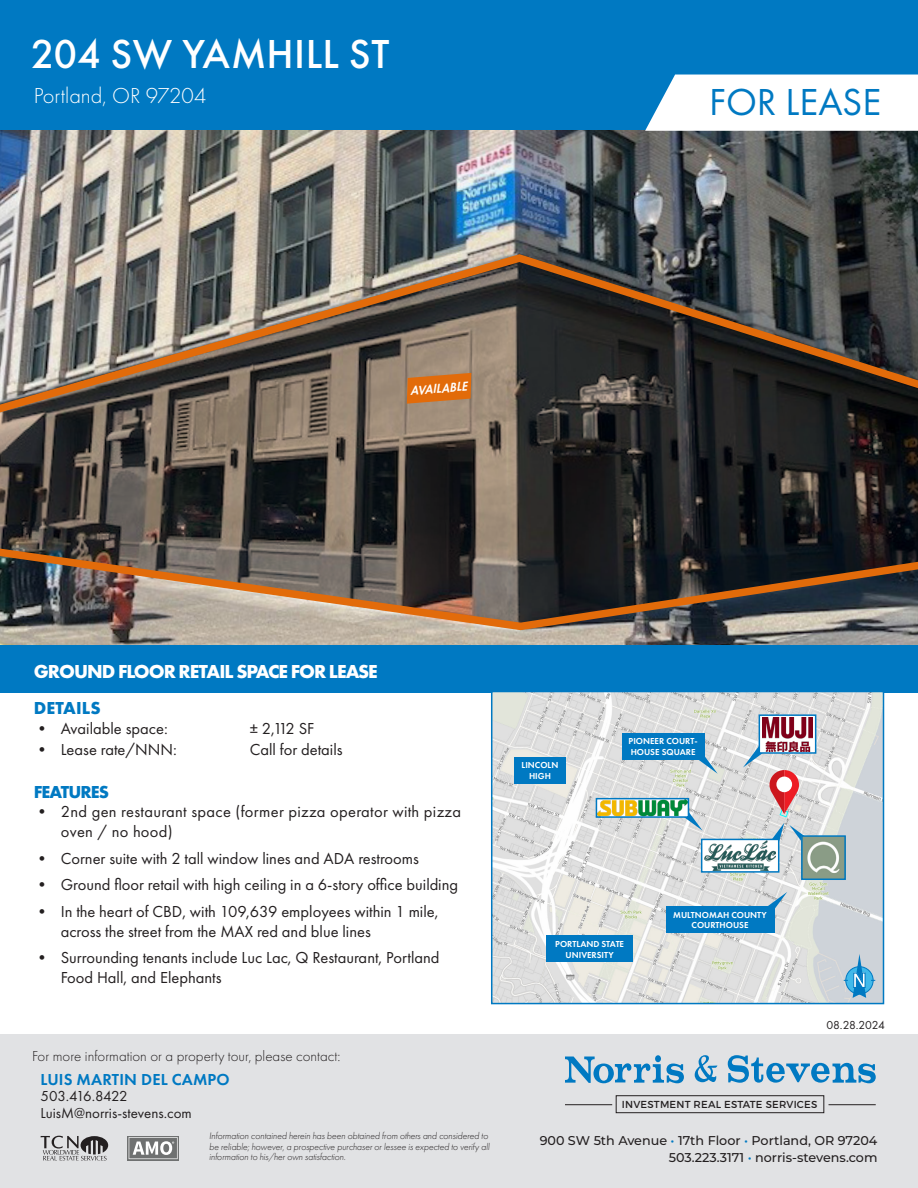
<style>
.page{position:relative;width:918px;height:1188px;background:#fff}
.page>*{position:absolute;margin:0;border:0;box-sizing:border-box;transform-origin:0 0}
.t1{font:500 42px "Futura PT";color:#fff}
.t2{font:39px "Futura PT";color:#0079c2}
.t3{font:300 22.5px "Futura PT";color:#fff}
.t4{font:700 20.1px "Arial";color:#fff}
.t5{font:700 19.5px "Futura PT";letter-spacing:-.05em;color:#fff}
.t6{font:700 18px "Futura PT";letter-spacing:-.05em;color:#0079c2}
.t7{font:700 18px "Futura PT";letter-spacing:.01em;color:#0079c2}
.t8{font:16.5px/19.8px "Futura PT";color:#231f20}
.t9{font:16.5px/19.8px "Futura PT";letter-spacing:.02em;color:#231f20}
.t10{font:600 16.5px "Futura PT";letter-spacing:.01em;color:#0079c2}
.t11{font:300 15px "Futura PT";color:#231f20}
.t12{font:15px/16.5px "Futura PT";color:#231f20}
.t13{font:italic 600 13.35px "Futura PT";color:#fff;scale:.9 1}
.t14{font:500 12.75px/16.5px "Montserrat";color:#231f20;text-align:right}
.t15{font:12px "Futura PT";letter-spacing:-.025em;color:#231f20}
.t16{font:10.2px "Montserrat";letter-spacing:.02em;color:#231f20}
.t17{font:italic 300 9.75px/10.5px "Futura PT";letter-spacing:-.01em;color:#231f20}
.t18{font:600 9px/10.8px "Futura PT";color:#fff;text-align:center}
.s1{color:#0079c2}
</style>
<div class="page">
<div style="left:0;top:0;width:918px;height:131px;background:#0079c2"></div>
<div style="left:0;top:1035px;width:918px;height:153px;background:#e1e2e4"></div>
<svg style="left:565px;top:1055px;width:119px;height:28px"></svg>
<svg style="left:728px;top:1055px;width:148px;height:28px"></svg>
<svg style="left:695px;top:1055px;width:22px;height:27px"></svg>
<div style="left:616px;top:1096px;width:208px;height:17px;border:1px solid #231f20"></div>
<hr style="left:565px;top:1104px;width:47px;height:1px;background:#231f20">
<hr style="left:829px;top:1104px;width:47px;height:1px;background:#231f20">
<svg style="left:41px;top:1136px;width:67px;height:25px"></svg>
<svg style="left:127px;top:1136px;width:52px;height:25px"></svg>
<svg style="left:129px;top:1137px;width:49px;height:22px"></svg>
<img style="left:0;top:131px;width:918px;height:514px">
<svg style="left:645px;top:75px;width:273px;height:56px;background:#eff6fa"></svg>
<div style="left:0;top:645px;width:918px;height:47px;background:#0079c2"></div>
<img style="left:494px;top:694px;width:387px;height:307px">
<div style="left:491px;top:691px;width:393px;height:313px;border:2px solid #0079c2"></div>
<div style="left:546px;top:935px;width:87px;height:27px;background:#0079c2"></div>
<svg style="left:770px;top:770px;width:29px;height:44px"></svg>
<div style="left:776px;top:777px;width:16px;height:15px;background:#fff;border-radius:50%"></div>
<svg style="left:844px;top:954px;width:31px;height:44px"></svg>
<svg style="left:0;top:250px;width:918px;height:384px;background:#564e47"></svg>
<div style="left:514px;top:757px;width:52px;height:27px;background:#0079c2"></div>
<img style="left:705px;top:842px;width:71px;height:28px">
<div style="left:701px;top:839px;width:78px;height:34px;border:2px solid #0079c2"></div>
<svg style="left:768px;top:823px;width:42px;height:29px"></svg>
<img style="left:804px;top:838px;width:39px;height:39px">
<div style="left:801px;top:835px;width:45px;height:45px;border:2px solid #0079c2"></div>
<div style="left:622px;top:733px;width:82px;height:27px;background:#0079c2"></div>
<svg style="left:697px;top:746px;width:21px;height:28px"></svg>
<svg style="left:767px;top:892px;width:20px;height:27px"></svg>
<div style="left:666px;top:906px;width:108px;height:27px;background:#0079c2"></div>
<svg style="left:682px;top:803px;width:21px;height:28px"></svg>
<img style="left:599px;top:801px;width:87px;height:14px">
<div style="left:596px;top:798px;width:93px;height:20px;border:2px solid #0079c2"></div>
<svg style="left:743px;top:740px;width:20px;height:27px"></svg>
<svg style="left:762px;top:717px;width:51px;height:1px"></svg>
<img style="left:762px;top:718px;width:51px;height:33px">
<div style="left:759px;top:714px;width:57px;height:40px;border:2px solid #0079c2"></div>
<svg style="left:407px;top:373px;width:64px;height:31px;background:#d6711d"></svg>
<h1 class="t1" style="left:31px;top:29px;width:360px">204 SW YAMHILL ST</h1>
<h3 class="t3" style="left:34px;top:83px;width:174px">Portland, OR 97204</h3>
<p class="t13" style="left:409px;top:383px;width:65px;rotate:-5deg">AVAILABLE</p>
<h2 class="t2" style="left:709px;top:79px;width:174px">FOR LEASE</h2>
<p class="t5" style="left:34px;top:659px;width:346px">GROUND FLOOR RETAIL SPACE FOR LEASE</p>
<p class="t7" style="left:34px;top:697px;width:69px">DETAILS</p>
<p class="t8" style="left:34px;top:719px;width:136px">• Available space:</p>
<p class="t8" style="left:250px;top:719px;width:66px">± 2,112 SF</p>
<p class="t8" style="left:34px;top:740px;width:145px">• Lease rate/NNN:</p>
<p class="t8" style="left:250px;top:740px;width:94px">Call for details</p>
<p class="t6" style="left:34px;top:780px;width:77px">FEATURES</p>
<p class="t9" style="left:61px;top:802px;width:402px;text-indent:-27px">• 2nd gen restaurant space (former pizza operator with pizza oven / no hood)</p>
<p class="t8" style="left:34px;top:848px;width:387px">• Corner suite with 2 tall window lines and ADA restrooms</p>
<p class="t8" style="left:34px;top:875px;width:426px">• Ground floor retail with high ceiling in a 6-story office building</p>
<p class="t8" style="left:61px;top:901px;width:379px;text-indent:-27px">• In the heart of CBD, with 109,639 employees within 1 mile, across the street from the MAX red and blue lines</p>
<p class="t8" style="left:61px;top:948px;width:380px;text-indent:-27px">• Surrounding tenants include Luc Lac, Q Restaurant, Portland<br>Food Hall, and Elephants</p>
<p class="t11" style="left:32px;top:1047px;width:310px">For more information or a property tour, please contact:</p>
<p class="t10" style="left:41px;top:1069px;width:191px">LUIS MARTIN DEL CAMPO</p>
<p class="t12" style="left:40px;top:1088px;width:153px">503.416.8422<br>LuisM@norris-stevens.com</p>
<p class="t17" style="left:209px;top:1131px;width:282px">Information contained herein has been obtained from others and considered to be reliable; however, a prospective purchaser or lessee is expected to verify all information to his/her own satisfaction.</p>
<p class="t18" style="left:522px;top:760px;width:38px">LINCOLN<br>HIGH</p>
<p class="t18" style="left:629px;top:736px;width:70px;text-align:left">PIONEER COURT-<br>HOUSE SQUARE</p>
<p class="t18" style="left:673px;top:909px;width:95px">MULTNOMAH COUNTY<br>COURTHOUSE</p>
<p class="t18" style="left:555px;top:938px;width:70px">PORTLAND STATE<br>UNIVERSITY</p>
<p class="t4" style="left:852px;top:966px;width:16px">N</p>
<p class="t15" style="left:826px;top:1018px;width:60px">08.28.2024</p>
<p class="t16" style="left:622px;top:1098px;width:197px">INVESTMENT REAL ESTATE SERVICES</p>
<p class="t14" style="left:540px;top:1132px;width:339px">900 SW 5th Avenue <span class="s1">•</span> 17th Floor <span class="s1">•</span> Portland, OR 97204<br>503.223.3171 <span class="s1">•</span> norris-stevens.com</p>
</div>
